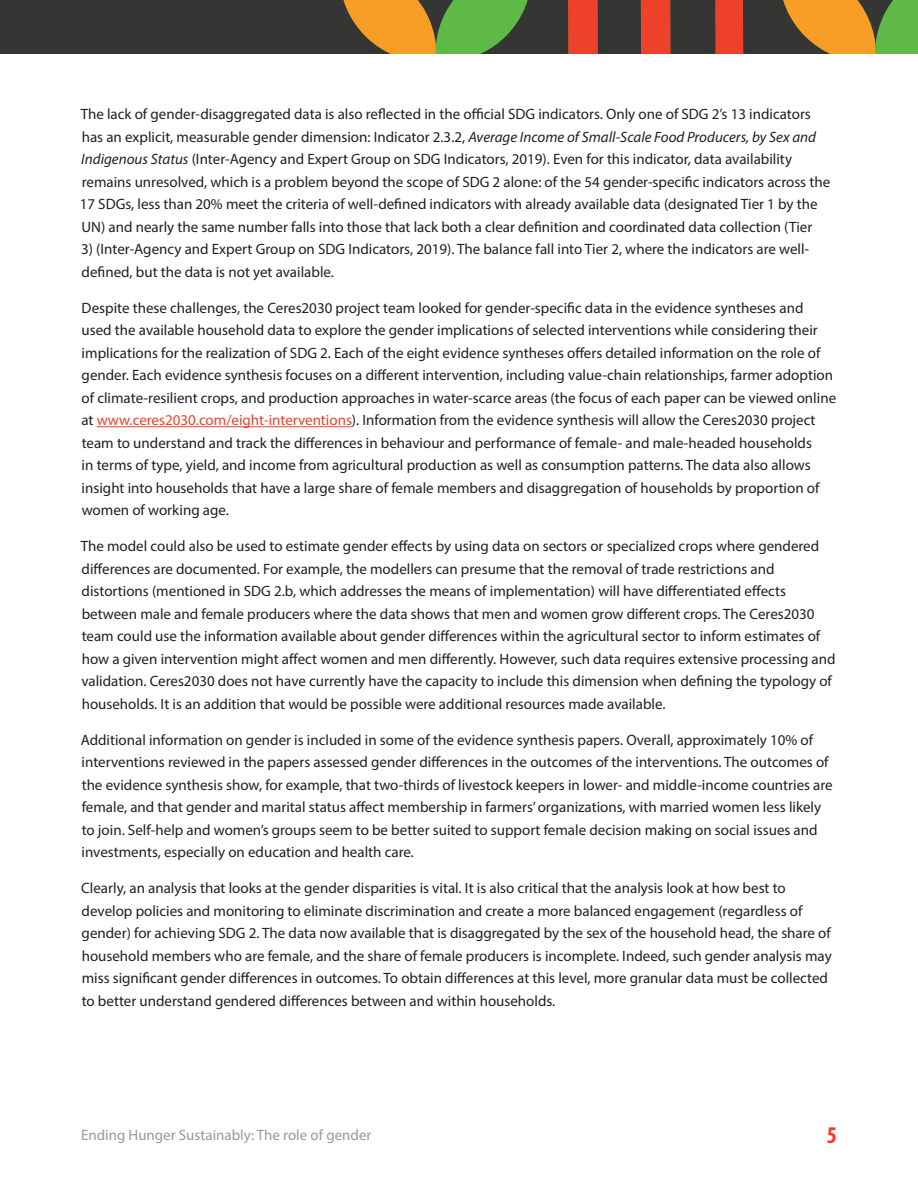
<style>
.page{position:relative;width:918px;height:1188px;background:#fff}
.page>*{position:absolute;margin:0;border:0;box-sizing:border-box;transform-origin:0 0}
.t1{font:700 condensed 24px "Myriad Pro";color:#ed412a}
.Body{font:15px/22.5px "Myriad Pro";color:#231f20}
.t2{font:15px "Myriad Pro";color:#999}
.s1{font-style:italic}
.s2{color:#ed412a}
</style>
<div class="page">
<div style="left:0;top:0;width:918px;height:54px;background:#353634"></div>
<svg style="left:783px;top:0;width:135px;height:54px"></svg>
<svg style="left:343px;top:0;width:185px;height:54px"></svg>
<svg style="left:568px;top:0;width:176px;height:54px"></svg>
<hr style="left:97px;top:426px;width:255px;height:1px;background:#ed412a">
<p class="Body" style="left:80px;top:103px;width:752px">The lack of gender-disaggregated data is also reflected in the official SDG indicators. Only one of SDG 2’s 13 indicators has an explicit, measurable gender dimension: Indicator 2.3.2, <span class="s1">Average Income of Small-Scale Food Producers, by Sex and Indigenous Status</span> (Inter-Agency and Expert Group on SDG Indicators, 2019). Even for this indicator, data availability remains unresolved, which is a problem beyond the scope of SDG 2 alone: of the 54 gender-specific indicators across the 17 SDGs, less than 20% meet the criteria of well-defined indicators with already available data (designated Tier 1 by the UN) and nearly the same number falls into those that lack both a clear definition and coordinated data collection (Tier</p>
<p class="Body" style="left:81px;top:238px;width:730px">3) (Inter-Agency and Expert Group on SDG Indicators, 2019). The balance fall into Tier 2, where the indicators are well&shy;defined, but the data is not yet available.</p>
<p class="Body" style="left:81px;top:296px;width:756px">Despite these challenges, the Ceres2030 project team looked for gender-specific data in the evidence syntheses and used the available household data to explore the gender implications of selected interventions while considering their implications for the realization of SDG 2. Each of the eight evidence syntheses offers detailed information on the role of gender. Each evidence synthesis focuses on a different intervention, including value-chain relationships, farmer adoption of climate-resilient crops, and production approaches in water-scarce areas (the focus of each paper can be viewed online at <span class="s2">www.ceres2030.com/eight-interventions</span>). Information from the evidence synthesis will allow the Ceres2030 project team to understand and track the differences in behaviour and performance of female- and male-headed households<br>in terms of type, yield, and income from agricultural production as well as consumption patterns. The data also allows insight into households that have a large share of female members and disaggregation of households by proportion of women of working age.</p>
<p class="Body" style="left:81px;top:535px;width:757px">The model could also be used to estimate gender effects by using data on sectors or specialized crops where gendered differences are documented. For example, the modellers can presume that the removal of trade restrictions and distortions (mentioned in SDG 2.b, which addresses the means of implementation) will have differentiated effects between male and female producers where the data shows that men and women grow different crops. The Ceres2030 team could use the information available about gender differences within the agricultural sector to inform estimates of how a given intervention might affect women and men differently. However, such data requires extensive processing and validation. Ceres2030 does not have currently have the capacity to include this dimension when defining the typology of households. It is an addition that would be possible were additional resources made available.</p>
<p class="Body" style="left:81px;top:728px;width:754px">Additional information on gender is included in some of the evidence synthesis papers. Overall, approximately 10% of interventions reviewed in the papers assessed gender differences in the outcomes of the interventions. The outcomes of the evidence synthesis show, for example, that two-thirds of livestock keepers in lower- and middle-income countries are female, and that gender and marital status affect membership in farmers’ organizations, with married women less likely to join. Self-help and women’s groups seem to be better suited to support female decision making on social issues and investments, especially on education and health care.</p>
<p class="Body" style="left:81px;top:877px;width:752px">Clearly, an analysis that looks at the gender disparities is vital. It is also critical that the analysis look at how best to develop policies and monitoring to eliminate discrimination and create a more balanced engagement (regardless of gender) for achieving SDG 2. The data now available that is disaggregated by the sex of the household head, the share of household members who are female, and the share of female producers is incomplete. Indeed, such gender analysis may miss significant gender differences in outcomes. To obtain differences at this level, more granular data must be collected to better understand gendered differences between and within households.</p>
<p class="t2" style="left:81px;top:1125px;width:292px">Ending Hunger Sustainably: The role of gender</p>
<h1 class="t1" style="left:827px;top:1120px;width:12px">5</h1>
</div>
